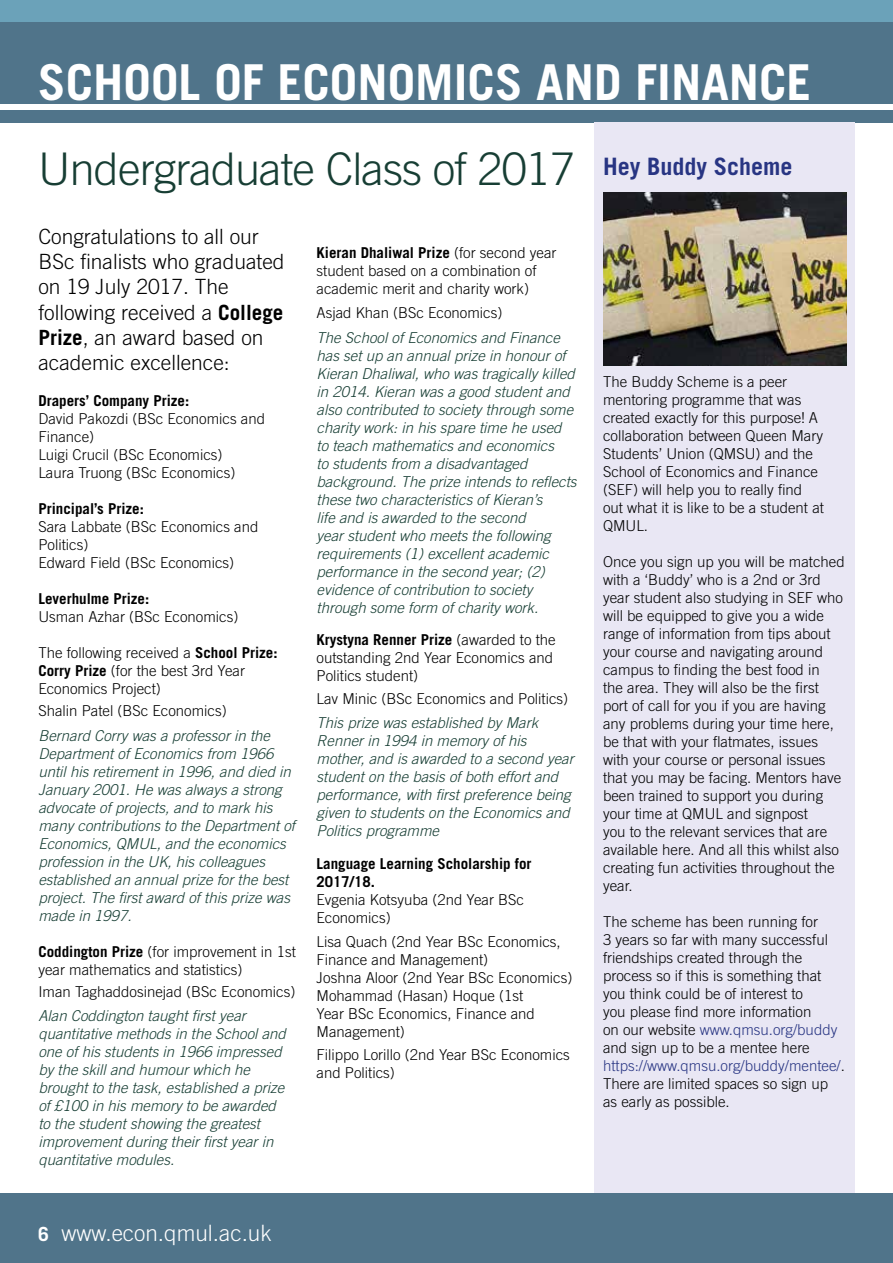
<style>
.page{position:relative;width:893px;height:1263px;background:#fff}
.page>*{position:absolute;margin:0;border:0;box-sizing:border-box;transform-origin:0 0}
.t1{font:700 49.5px "Trade Gothic LT Std";color:#fff}
.t2{font:300 45px "Trade Gothic LT Std";letter-spacing:-.02em;color:#173e34}
.t3{font:300 22.5px "Trade Gothic LT Std";color:#fff}
.t4{font:300 21px/25.2px "Trade Gothic LT Std";color:#000}
.t5{font:300 15px/18px "Trade Gothic LT Std";color:#000}
.t6{font:italic 300 15px/18px "Trade Gothic LT Std";color:#173e34}
.t7{font:700 15px/18px "Trade Gothic LT Std";color:#000}
.s1{font-weight:700}
.s2{font-weight:700;font-size:19.5px}
.s3{color:#283583}
</style>
<div class="page">
<div style="left:0;top:110px;width:893px;height:12px;background:#50748a"></div>
<div style="left:0;top:0;width:893px;height:104px;background:#50748a"></div>
<div style="left:0;top:0;width:893px;height:21px;background:#6ba2b9"></div>
<div style="left:0;top:1193px;width:893px;height:70px;background:#50748a"></div>
<div style="left:595px;top:123px;width:260px;height:1070px;background:#e9e7f4"></div>
<img style="left:603px;top:192px;width:243px;height:174px">
<h1 class="t1" style="left:38px;top:52px;width:775px">SCHOOL OF ECONOMICS AND FINANCE</h1>
<h2 class="t2" style="left:38px;top:142px;width:756px">Undergraduate Class of 2017 <sup>Hey</sup> <sup>Buddy</sup> <sup>Scheme</sup></h2>
<h3 class="t4" style="left:38px;top:224px;width:248px">Congratulations to all our<br>BSc finalists who graduated on 19 July 2017. The following received a <span class="s1">College<br>Prize</span>, an award based on academic excellence:</h3>
<p class="t7" style="left:38px;top:391px;width:152px">Drapers’ Company Prize:</p>
<p class="t5" style="left:38px;top:410px;width:228px">David Pakozdi (BSc Economics and<br>Finance)<br>Luigi Crucil (BSc Economics)<br>Laura Truong (BSc Economics)</p>
<p class="t7" style="left:38px;top:499px;width:107px">Principal’s Prize:</p>
<p class="t5" style="left:38px;top:518px;width:222px">Sara Labbate (BSc Economics and<br>Politics)<br>Edward Field (BSc Economics)</p>
<p class="t7" style="left:38px;top:589px;width:112px">Leverhulme Prize:</p>
<p class="t5" style="left:38px;top:608px;width:201px">Usman Azhar (BSc Economics)</p>
<p class="t5" style="left:38px;top:644px;width:241px">The following received a <span class="s1">School Prize:<br>Corry Prize</span> (for the best 3rd Year<br>Economics Project)</p>
<p class="t5" style="left:38px;top:702px;width:190px">Shalin Patel (BSc Economics)</p>
<p class="t6" style="left:38px;top:727px;width:258px">Bernard Corry was a professor in the Department of Economics from 1966 until his retirement in 1996, and died in January 2001. He was always a strong advocate of projects, and to mark his many contributions to the Department of Economics, QMUL, and the economics profession in the UK, his colleagues established an annual prize for the best project. The first award of this prize was made in 1997.</p>
<p class="t5" style="left:38px;top:942px;width:259px"><span class="s1">Coddington Prize</span> (for improvement in 1st year mathematics and statistics)</p>
<p class="t5" style="left:38px;top:982px;width:258px">Iman Taghaddosinejad (BSc Economics)</p>
<p class="t6" style="left:38px;top:1007px;width:249px">Alan Coddington taught first year quantitative methods in the School and one of his students in 1966 impressed by the skill and humour which he brought to the task, established a prize of £100 in his memory to be awarded to the student showing the greatest improvement during their first year in quantitative modules.</p>
<p class="t5" style="left:316px;top:243px;width:242px"><span class="s1">Kieran Dhaliwal Prize</span> (for second year student based on a combination of academic merit and charity work)</p>
<p class="t5" style="left:316px;top:304px;width:187px">Asjad Khan (BSc Economics)</p>
<p class="t6" style="left:316px;top:328px;width:262px">The School of Economics and Finance has set up an annual prize in honour of Kieran Dhaliwal, who was tragically killed in 2014. Kieran was a good student and also contributed to society through some charity work: in his spare time he used to teach mathematics and economics<br>to students from a disadvantaged background. The prize intends to reflects these two characteristics of Kieran’s<br>life and is awarded to the second<br>year student who meets the following requirements (1) excellent academic performance in the second year; (2) evidence of contribution to society through some form of charity work.</p>
<p class="t5" style="left:316px;top:631px;width:241px"><span class="s1">Krystyna Renner Prize</span> (awarded to the outstanding 2nd Year Economics and<br>Politics student)</p>
<p class="t5" style="left:316px;top:689px;width:253px">Lav Minic (BSc Economics and Politics)</p>
<p class="t6" style="left:316px;top:714px;width:259px">This prize was established by Mark Renner in 1994 in memory of his mother, and is awarded to a second year student on the basis of both effort and performance, with first preference being given to students on the Economics and Politics programme</p>
<p class="t7" style="left:316px;top:854px;width:216px">Language Learning Scholarship for<br>2017/18.</p>
<p class="t5" style="left:316px;top:890px;width:209px">Evgenia Kotsyuba (2nd Year BSc<br>Economics)</p>
<p class="t5" style="left:316px;top:933px;width:257px">Lisa Quach (2nd Year BSc Economics,<br>Finance and Management)<br>Joshna Aloor (2nd Year BSc Economics)<br>Mohammad (Hasan) Hoque (1st<br>Year BSc Economics, Finance and<br>Management)</p>
<p class="t5" style="left:316px;top:1045px;width:255px">Filippo Lorillo (2nd Year BSc Economics and Politics)</p>
<h3 class="t3" style="left:38px;top:1219px;width:235px"><span class="s2">6</span> www.econ.qmul.ac.uk</h3>
<p class="t5" style="left:603px;top:372px;width:222px">The Buddy Scheme is a peer mentoring programme that was created exactly for this purpose! A collaboration between Queen Mary<br>Students’ Union (QMSU) and the<br>School of Economics and Finance (SEF) will help you to really find out what it is like to be a student at<br>QMUL.</p>
<p class="t5" style="left:603px;top:552px;width:243px">Once you sign up you will be matched with a ‘Buddy’ who is a 2nd or 3rd year student also studying in SEF who will be equipped to give you a wide range of information from tips about your course and navigating around campus to finding the best food in<br>the area. They will also be the first port of call for you if you are having any problems during your time here, be that with your flatmates, issues with your course or personal issues that you may be facing. Mentors have been trained to support you during your time at QMUL and signpost<br>you to the relevant services that are available here. And all this whilst also creating fun activities throughout the year.</p>
<p class="t5" style="left:603px;top:912px;width:243px">The scheme has been running for<br>3 years so far with many successful friendships created through the process so if this is something that you think could be of interest to<br>you please find more information<br>on our website <span class="s3">www.qmsu.org/buddy </span>and sign up to be a mentee here <span class="s3">https://www.qmsu.org/buddy/mentee/</span>.<br>There are limited spaces so sign up as early as possible.</p>
</div>
